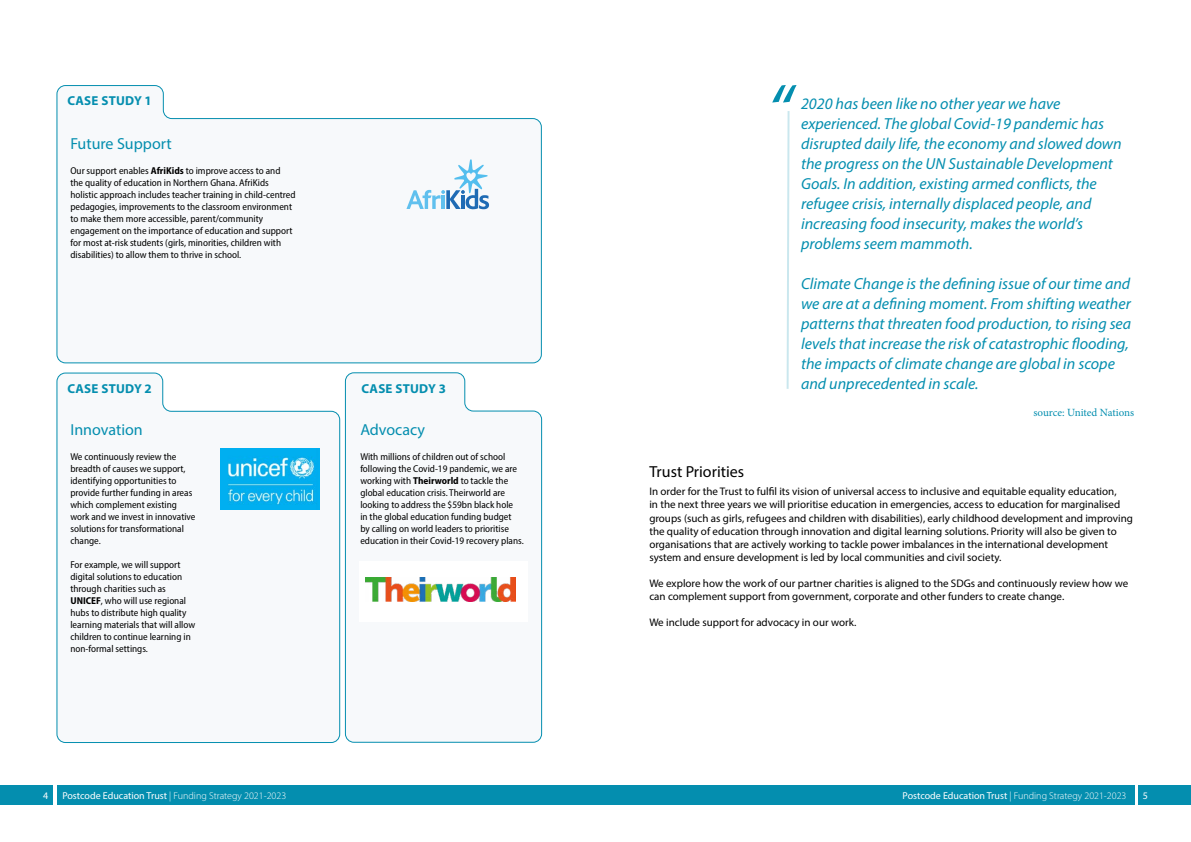
<style>
.page{position:relative;width:1191px;height:842px;background:#fff}
.page>*{position:absolute;margin:0;border:0;box-sizing:border-box;transform-origin:0 0}
.t1{font:italic 72px "Myriad Pro";color:#048eaf}
.t2{font:italic 16px/20px "Myriad Pro";color:#048eaf}
.t3{font:16px "Myriad Pro";color:#048eaf}
.t4{font:16px "Myriad Pro";color:#000}
.t5{font:700 13px "Myriad Pro";letter-spacing:.02em;color:#048eaf}
.t6{font:11px/13px "Myriad Pro";color:#000}
.t7{font:11px "Minion Pro";letter-spacing:-.005em;color:#048eaf}
.t8{font:semi-condensed 10px/12px "Myriad Pro";color:#000}
.t9{font:300 10px "Myriad Pro";color:#fff}
.t10{font:10px "Myriad Pro";color:#fff}
.s1{font-weight:700}
.s2{font-weight:400}
</style>
<div class="page">
<div style="left:0;top:785px;width:53px;height:20px;background:#048eaf"></div>
<div style="left:57px;top:785px;width:1077px;height:20px;background:#048eaf"></div>
<div style="left:1137px;top:785px;width:54px;height:20px;background:#048eaf"></div>
<svg style="left:56px;top:85px;width:486px;height:278px"></svg>
<svg style="left:406px;top:159px;width:83px;height:50px"></svg>
<svg style="left:56px;top:373px;width:284px;height:370px"></svg>
<svg style="left:786px;top:111px;width:4px;height:278px"></svg>
<svg style="left:345px;top:372px;width:197px;height:371px"></svg>
<img style="left:220px;top:448px;width:99px;height:61px">
<div style="left:359px;top:561px;width:168px;height:61px;background:#fff"></div>
<img style="left:366px;top:577px;width:150px;height:25px">
<h3 class="t5" style="left:67px;top:92px;width:86px">CASE STUDY 1</h3>
<h2 class="t3" style="left:70px;top:133px;width:103px">Future Support</h2>
<p class="t8" style="left:70px;top:164px;width:227px">Our support enables <span class="s1">AfriKids</span> to improve access to and the quality of education in Northern Ghana. AfriKids holistic approach includes teacher training in child-centred pedagogies, improvements to the classroom environment to make them more accessible, parent/community engagement on the importance of education and support for most at-risk students (girls, minorities, children with disabilities) to allow them to thrive in school.</p>
<h3 class="t5" style="left:67px;top:381px;width:86px">CASE STUDY 2</h3>
<h2 class="t3" style="left:70px;top:420px;width:74px">Innovation</h2>
<p class="t8" style="left:70px;top:451px;width:127px">We continuously review the breadth of causes we support, identifying opportunities to provide further funding in areas which complement existing work and we invest in innovative solutions for transformational change.</p>
<p class="t8" style="left:70px;top:559px;width:126px">For example, we will support digital solutions to education through charities such as<br><span class="s1">UNICEF</span>, who will use regional hubs to distribute high quality learning materials that will allow children to continue learning in non-formal settings.</p>
<h3 class="t5" style="left:361px;top:380px;width:86px">CASE STUDY 3</h3>
<h2 class="t3" style="left:360px;top:420px;width:66px">Advocacy</h2>
<p class="t8" style="left:360px;top:451px;width:165px">With millions of children out of school following the Covid-19 pandemic, we are working with <span class="s1">Theirworld</span> to tackle the global education crisis. Theirworld are looking to address the $59bn black hole<br>in the global education funding budget<br>by calling on world leaders to prioritise education in their Covid-19 recovery plans.</p>
<h1 class="t1" style="left:767px;top:66px;width:26px">“</h1>
<p class="t2" style="left:801px;top:94px;width:322px">2020 has been like no other year we have experienced. The global Covid-19 pandemic has disrupted daily life, the economy and slowed down the progress on the UN Sustainable Development Goals. In addition, existing armed conflicts, the refugee crisis, internally displaced people, and increasing food insecurity, makes the world’s problems seem mammoth.</p>
<p class="t2" style="left:801px;top:274px;width:332px">Climate Change is the defining issue of our time and we are at a defining moment. From shifting weather patterns that threaten food production, to rising sea levels that increase the risk of catastrophic flooding, the impacts of climate change are global in scope and unprecedented in scale.</p>
<p class="t7" style="left:1033px;top:405px;width:102px">source: United Nations</p>
<h2 class="t4" style="left:649px;top:462px;width:96px">Trust Priorities</h2>
<p class="t6" style="left:649px;top:485px;width:485px">In order for the Trust to fulfil its vision of universal access to inclusive and equitable equality education,<br>in the next three years we will prioritise education in emergencies, access to education for marginalised groups (such as girls, refugees and children with disabilities), early childhood development and improving the quality of education through innovation and digital learning solutions. Priority will also be given to organisations that are actively working to tackle power imbalances in the international development system and ensure development is led by local communities and civil society.</p>
<p class="t6" style="left:649px;top:576px;width:480px">We explore how the work of our partner charities is aligned to the SDGs and continuously review how we can complement support from government, corporate and other funders to create change.</p>
<p class="t6" style="left:649px;top:615px;width:208px">We include support for advocacy in our work.</p>
<p class="t10" style="left:43px;top:789px;width:7px">4</p>
<p class="t9" style="left:62px;top:790px;width:225px"><span class="s2">Postcode Education Trust</span> | Funding Strategy 2021-2023</p>
<p class="t9" style="left:902px;top:790px;width:225px"><span class="s2">Postcode Education Trust</span> | Funding Strategy 2021-2023</p>
<p class="t10" style="left:1142px;top:789px;width:7px">5</p>
</div>
